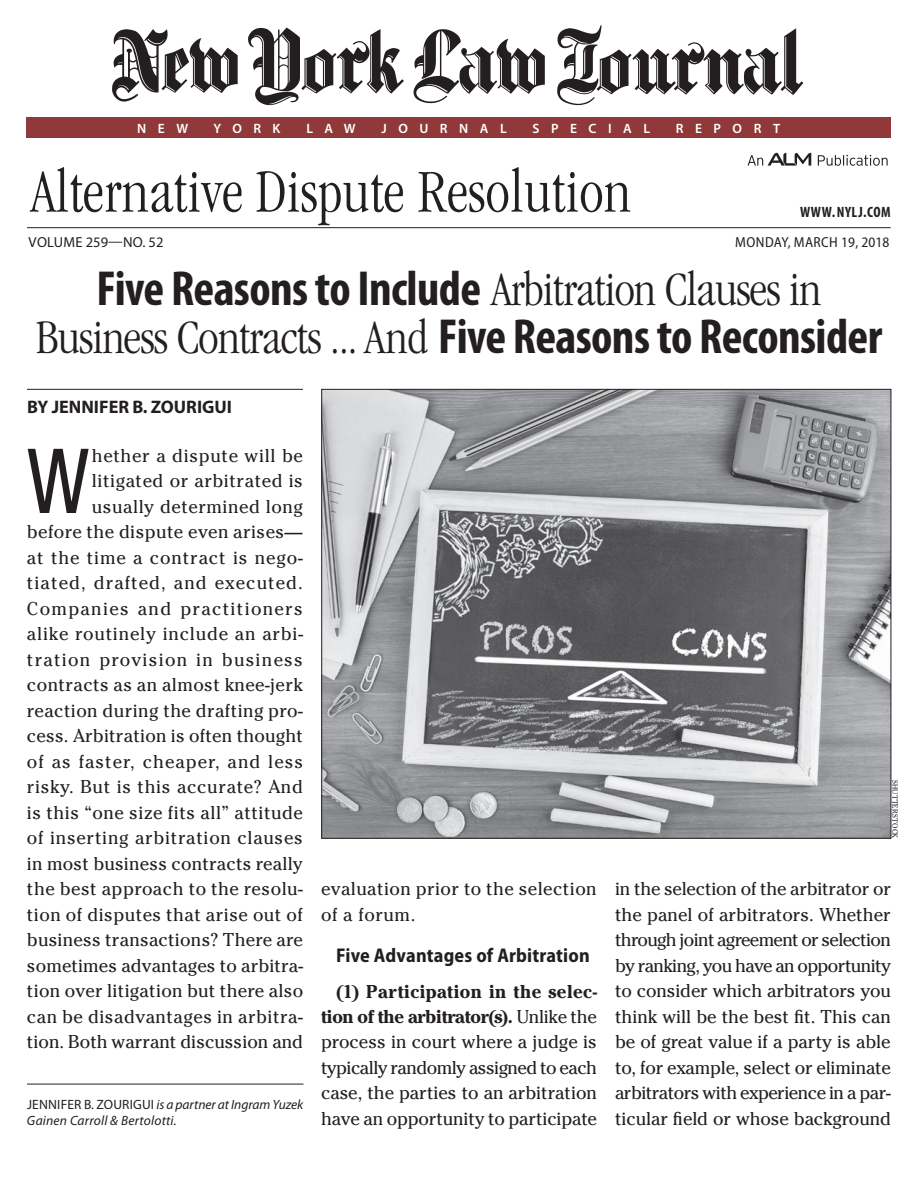
<style>
.page{position:relative;width:918px;height:1188px;background:#fff}
.page>*{position:absolute;margin:0;border:0;box-sizing:border-box;transform-origin:0 0}
.t1{font:condensed 89.85px "Helvetica Neue LT Std";color:#231f20;scale:.96 1}
.t2{font:300 condensed 62.85px "ITC Garamond Std";letter-spacing:.005em;color:#231f20}
.t3{font:300 condensed 49.5px "ITC Garamond Std";letter-spacing:-.02em;color:#231f20}
.t4{font:700 condensed 49.5px "Myriad Pro";letter-spacing:-.01em;color:#231f20}
.t5{font:700 semi-condensed 19.95px "Myriad Pro";letter-spacing:.01em;color:#231f20}
.t6{font:18.45px/25.5px "Cheltenham Std";letter-spacing:.025em;color:#231f20;text-align:justify}
.t7{font:700 18.15px "Myriad Pro";color:#231f20}
.t8{font:700 condensed 15px "Myriad Pro";letter-spacing:.04em;color:#231f20}
.t9{font:semi-condensed 14.55px "Myriad Pro";letter-spacing:.02em;color:#231f20}
.t10{font:14.55px "Myriad Pro";letter-spacing:.02em;color:#231f20}
.t11{font:italic 13.5px/16.5px "Myriad Pro";letter-spacing:.01em;color:#231f20}
.t12{font:600 13.5px "Myriad Pro";letter-spacing:.85em;color:#fff}
.t13{font:7.5px "Cheltenham Std";letter-spacing:.03em;color:#231f20}
.s1{font-family:"ITC Garamond Std";font-weight:300}
.s2{font-family:"Myriad Pro";font-weight:700}
.s3{font-style:normal}
.s4{font-weight:700}
</style>
<div class="page">
<img style="left:112px;top:25px;width:692px;height:81px">
<hr style="left:27px;top:227px;width:864px;height:1px;background:#231f20">
<svg style="left:818px;top:155px;width:70px;height:11px"></svg>
<svg style="left:748px;top:153px;width:63px;height:13px"></svg>
<hr style="left:27px;top:389px;width:276px;height:1px;background:#231f20">
<hr style="left:27px;top:1084px;width:276px;height:1px;background:#231f20">
<div style="left:26px;top:117px;width:865px;height:21px;background:#90383a"></div>
<img style="left:324px;top:391px;width:565px;height:445px">
<p class="t12" style="left:137px;top:120px;width:53px">NEW</p>
<p class="t12" style="left:214px;top:120px;width:68px">YORK</p>
<p class="t12" style="left:306px;top:120px;width:51px">LAW</p>
<p class="t12" style="left:382px;top:120px;width:127px">JOURNAL</p>
<p class="t12" style="left:533px;top:120px;width:119px">SPECIAL</p>
<p class="t12" style="left:676px;top:120px;width:106px">REPORT</p>
<h2 class="t2" style="left:31px;top:157px;width:601px">Alternative Dispute Resolution</h2>
<p class="t8" style="left:800px;top:202px;width:92px">www. NYLJ.com</p>
<p class="t10" style="left:29px;top:234px;width:136px">VOLUME 259—NO. 52</p>
<p class="t9" style="left:735px;top:234px;width:156px">MONDAY, MARCH 19, 2018</p>
<h3 class="t4" style="left:96px;top:258px;width:727px">Five Reasons to Include <span class="s1">Arbitration Clauses in</span></h3>
<h3 class="t3" style="left:36px;top:311px;width:848px">Business Contracts ... And <span class="s2">Five Reasons to Reconsider</span></h3>
<p class="t7" style="left:27px;top:395px;width:206px">BY JENNIFER B. ZOURIGUI</p>
<h1 class="t1" style="left:27px;top:429px;width:66px">W</h1>
<p class="t6" style="left:27px;top:443px;width:278px;text-align:right">hether a dispute will be litigated or arbitrated is usually determined long<br>before the dispute even arises— at the time a contract is nego&shy;tiated, drafted, and executed.<br>Companies and practitioners alike routinely include an arbi&shy;tration provision in business contracts as an almost knee-jerk reaction during the drafting pro&shy;cess. Arbitration is often thought of as faster, cheaper, and less risky. But is this accurate? And is this “one size fits all” attitude of inserting arbitration clauses in most business contracts really the best approach to the resolu&shy;tion of disputes that arise out of business transactions? There are sometimes advantages to arbitra&shy;tion over litigation but there also can be disadvantages in arbitra&shy;tion. Both warrant discussion and</p>
<p class="t11" style="left:27px;top:1096px;width:278px"><span class="s3">JENN IFER B. ZOURIGUI</span> is a partner at Ingram Yuzek<br>Gainen Carroll &amp; Bertolotti.</p>
<p class="t6" style="left:321px;top:876px;width:277px">evaluation prior to the selection of a forum.</p>
<p class="t5" style="left:336px;top:944px;width:255px">Five Advantages of Arbitration</p>
<p class="t6" style="left:321px;top:978px;width:278px;text-indent:15px"><span class="s4">(1) Participation in the selec&shy;tion of the arbitrator(s).</span> Unlike the process in court where a judge is typically randomly assigned to each case, the parties to an arbitration have an opportunity to participate</p>
<p class="t13" style="left:899px;top:780px;width:60px;rotate:90deg">Shutterstock</p>
<p class="t6" style="left:615px;top:876px;width:278px">in the selection of the arbitrator or the panel of arbitrators. Whether through joint agreement or selection by ranking, you have an opportunity to consider which arbitrators you think will be the best fit. This can be of great value if a party is able to, for example, select or eliminate arbitrators with experience in a par&shy;ticular field or whose background</p>
</div>
